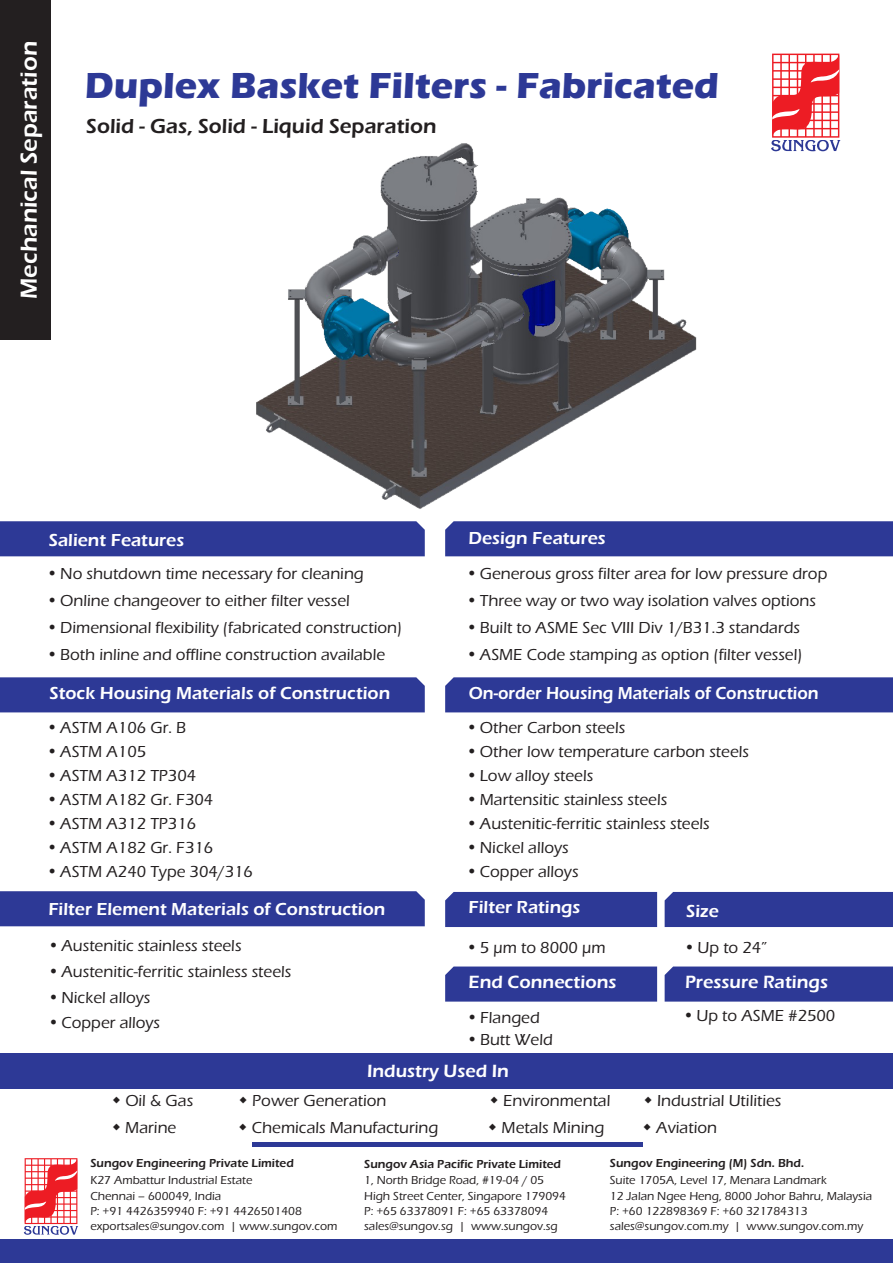
<style>
.page{position:relative;width:893px;height:1263px;background:#fff}
.page>*{position:absolute;margin:0;border:0;box-sizing:border-box;transform-origin:0 0}
.t1{font:700 37.5px "Eras ITC";color:#2d3996}
.t2{font:600 24px "Eras ITC";color:#fff}
.t3{font:600 21px "Eras ITC";color:#231f20}
.t4{font:600 18.3px "Eras ITC";color:#fff}
.t5{font:600 18px "Eras ITC";color:#fff}
.t6{font:600 18px "Eras ITC";color:#fff;scale:.94 1}
.t7{font:500 16.5px/24px "Eras ITC";color:#231f20}
.t8{font:500 12px/15px "Eras ITC";color:#231f20}
.t9{font:600 12px "Eras ITC";color:#231f20}
</style>
<div class="page">
<div style="left:445px;top:677px;width:448px;height:35px;background:#2d3996"></div>
<div style="left:445px;top:892px;width:212px;height:35px;background:#2d3996"></div>
<div style="left:445px;top:966px;width:212px;height:35px;background:#2d3996"></div>
<div style="left:665px;top:892px;width:228px;height:35px;background:#2d3996"></div>
<div style="left:665px;top:966px;width:228px;height:35px;background:#2d3996"></div>
<div style="left:0;top:677px;width:425px;height:35px;background:#2d3996"></div>
<div style="left:0;top:891px;width:425px;height:35px;background:#2d3996"></div>
<div style="left:445px;top:521px;width:448px;height:35px;background:#2d3996"></div>
<div style="left:0;top:521px;width:425px;height:35px;background:#2d3996"></div>
<div style="left:0;top:1053px;width:893px;height:35px;background:#2d3996"></div>
<svg style="left:24px;top:1158px;width:54px;height:77px"></svg>
<div style="left:0;top:1239px;width:893px;height:24px;background:#2d3996"></div>
<hr style="left:253px;top:1142px;width:390px;height:4px;background:#2d3996">
<img style="left:256px;top:143px;width:441px;height:366px">
<div style="left:770px;top:52px;width:71px;height:87px;background:#f7a5a8"></div>
<svg style="left:771px;top:54px;width:69px;height:97px;background:#eb7f88"></svg>
<div style="left:0;top:0;width:51px;height:340px;background:#231f20"></div>
<h2 class="t2" style="left:20px;top:299px;width:259px;rotate:-90deg">Mechanical Separation</h2>
<h1 class="t1" style="left:85px;top:71px;width:635px">Duplex Basket Filters - Fabricated</h1>
<p class="t3" style="left:86px;top:118px;width:352px">Solid - Gas, Solid - Liquid Separation</p>
<p class="t5" style="left:49px;top:533px;width:137px">Salient Features</p>
<p class="t7" style="left:60px;top:562px;width:343px;line-height:27px">No shutdown time necessary for cleaning Online changeover to either filter vessel Dimensional flexibility (fabricated construction)<br>Both inline and offline construction available</p>
<p class="t5" style="left:468px;top:531px;width:139px">Design Features</p>
<p class="t7" style="left:480px;top:562px;width:349px;line-height:27px">Generous gross filter area for low pressure drop Three way or two way isolation valves options Built to ASME Sec VIII Div 1/B31.3 standards ASME Code stamping as option (filter vessel)</p>
<p class="t5" style="left:49px;top:687px;width:342px">Stock Housing Materials of Construction</p>
<p class="t7" style="left:60px;top:717px;width:194px">ASTM A106 Gr. B<br>ASTM A105<br>ASTM A312 TP304<br>ASTM A182 Gr. F304<br>ASTM A312 TP316<br>ASTM A182 Gr. F316<br>ASTM A240 Type 304/316</p>
<p class="t5" style="left:48px;top:902px;width:338px">Filter Element Materials of Construction</p>
<p class="t7" style="left:61px;top:935px;width:231px;line-height:25.5px">Austenitic stainless steels<br>Austenitic-ferritic stainless steels<br>Nickel alloys<br>Copper alloys</p>
<p class="t7" style="left:480px;top:937px;width:127px">5 µm to 8000 µm</p>
<p class="t6" style="left:469px;top:687px;width:374px">On-order Housing Materials of Construction</p>
<p class="t7" style="left:480px;top:717px;width:271px">Other Carbon steels<br>Other low temperature carbon steels<br>Low alloy steels<br>Martensitic stainless steels<br>Austenitic-ferritic stainless steels<br>Nickel alloys<br>Copper alloys</p>
<p class="t5" style="left:468px;top:901px;width:113px">Filter Ratings</p>
<p class="t5" style="left:686px;top:904px;width:34px">Size</p>
<p class="t7" style="left:697px;top:937px;width:71px">Up to 24”</p>
<p class="t4" style="left:468px;top:975px;width:149px">End Connections</p>
<p class="t4" style="left:685px;top:975px;width:144px">Pressure Ratings</p>
<p class="t7" style="left:696px;top:1005px;width:140px">Up to ASME #2500</p>
<p class="t7" style="left:480px;top:1008px;width:74px;line-height:22.5px">Flanged<br>Butt Weld</p>
<p class="t4" style="left:367px;top:1064px;width:143px">Industry Used In</p>
<p class="t7" style="left:125px;top:1090px;width:69px">Oil &amp; Gas</p>
<p class="t7" style="left:252px;top:1090px;width:136px">Power Generation</p>
<p class="t7" style="left:503px;top:1090px;width:109px">Environmental</p>
<p class="t7" style="left:657px;top:1090px;width:126px">Industrial Utilities</p>
<p class="t7" style="left:125px;top:1117px;width:53px">Marine</p>
<p class="t7" style="left:252px;top:1117px;width:188px">Chemicals Manufacturing</p>
<p class="t7" style="left:502px;top:1117px;width:104px">Metals Mining</p>
<p class="t7" style="left:656px;top:1117px;width:62px">Aviation</p>
<p class="t9" style="left:90px;top:1159px;width:205px">Sungov Engineering Private Limited</p>
<p class="t8" style="left:90px;top:1174px;width:249px">K27 Ambattur Industrial Estate<br>Chennai – 600049, India<br>P: +91 4426359940 F: +91 4426501408 exportsales@sungov.com | www.sungov.com</p>
<p class="t9" style="left:364px;top:1159px;width:198px">Sungov Asia Pacific Private Limited</p>
<p class="t8" style="left:364px;top:1174px;width:203px">1, North Bridge Road, #19-04 / 05<br>High Street Center, Singapore 179094<br>P: +65 63378091 F: +65 63378094 sales@sungov.sg | www.sungov.sg</p>
<p class="t9" style="left:610px;top:1159px;width:196px">Sungov Engineering (M) Sdn. Bhd.</p>
<p class="t8" style="left:610px;top:1174px;width:264px">Suite 1705A, Level 17, Menara Landmark<br>12 Jalan Ngee Heng, 8000 Johor Bahru, Malaysia P: +60 122898369 F: +60 321784313 sales@sungov.com.my | www.sungov.com.my</p>
</div>
